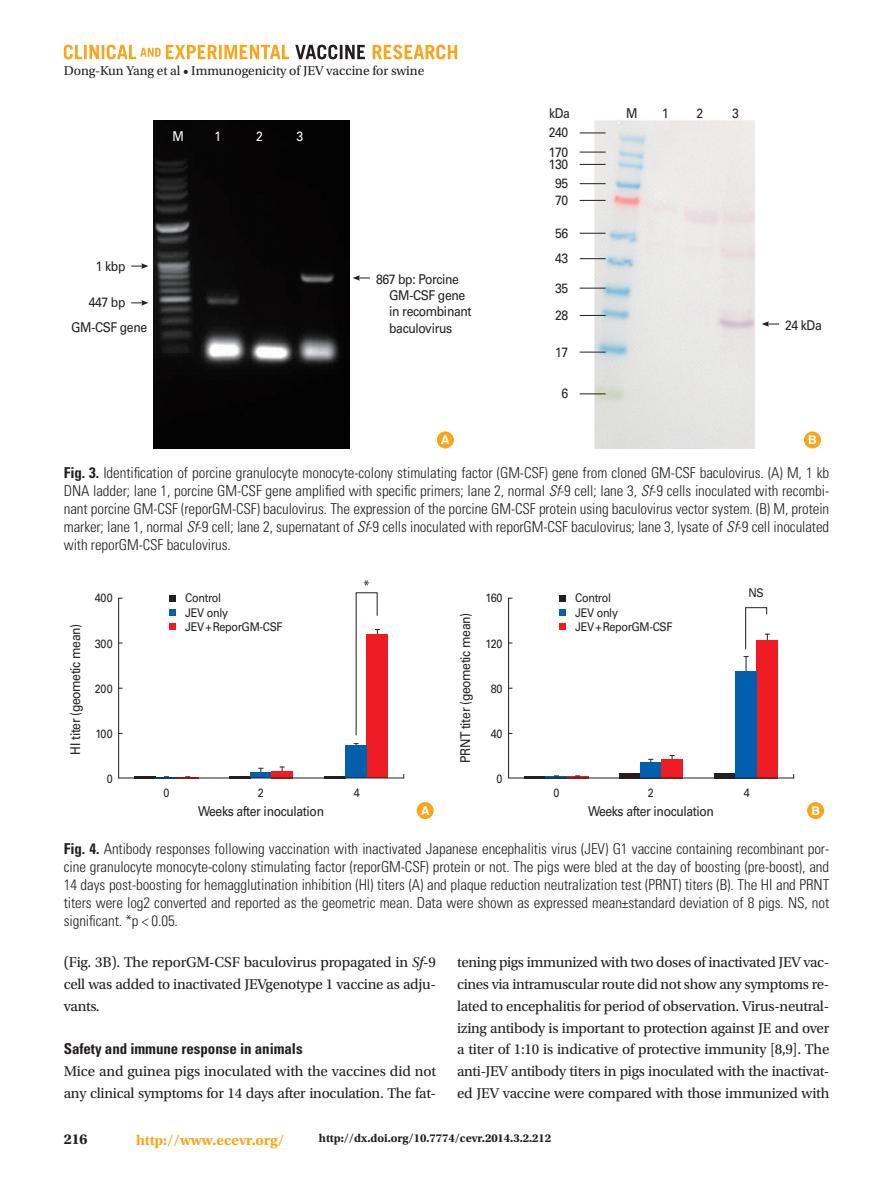
<style>
.page{position:relative;width:893px;height:1191px;background:#fff}
.page>*{position:absolute;margin:0;border:0;box-sizing:border-box;transform-origin:0 0}
.CVER_표그림캡션{font:300 condensed 15px/18px "Univers LT Std";letter-spacing:-.005em;color:#231f20;text-align:justify}
.CVER_본문{font:15px/21.8px "Utopia Std";letter-spacing:-.02em;color:#231f20;text-align:justify}
.CVER_중제목{font:700 condensed 15px "Univers LT Std";letter-spacing:-.005em;color:#231f20}
.t1{font:700 15px "Utopia Std";letter-spacing:-.005em;color:#f9a51b}
.t2{font:700 15px "Utopia Std";color:#231f20}
.CVER_그림지문{font:13.5px/16.2px "Univers LT Std";letter-spacing:-.03em;color:#231f20;scale:.9 1}
.t3{font:13.5px "Utopia Std";letter-spacing:-.005em;color:#231f20}
.CVER_그림지문-2{font:13.5px "Univers LT Std";color:#fff;scale:.9 1}
.t4{font:700 12.15px "Swiss 721 BT";color:#fff}
.CVER_그림지문-3{font:12px "Univers LT Std";letter-spacing:-.03em;color:#231f20;scale:.9 1}
.t5{font:700 12px "Utopia Std";letter-spacing:-.005em;color:#231f20}
.s1{font-weight:700}
.s2{font-style:italic}
</style>
<div class="page">
<svg style="left:373px;top:45px;width:84px;height:14px"></svg>
<svg style="left:295px;top:45px;width:70px;height:14px"></svg>
<svg style="left:64px;top:45px;width:225px;height:14px"></svg>
<img style="left:153px;top:120px;width:196px;height:328px">
<svg style="left:131px;top:263px;width:17px;height:6px"></svg>
<svg style="left:131px;top:300px;width:17px;height:6px"></svg>
<svg style="left:353px;top:275px;width:17px;height:6px"></svg>
<div style="left:437px;top:431px;width:17px;height:17px;background:#f9a51b;border-radius:50%"></div>
<img style="left:581px;top:120px;width:174px;height:328px">
<svg style="left:762px;top:321px;width:17px;height:6px"></svg>
<svg style="left:580px;top:133px;width:26px;height:1px"></svg>
<svg style="left:580px;top:152px;width:26px;height:1px"></svg>
<svg style="left:580px;top:164px;width:26px;height:1px"></svg>
<svg style="left:580px;top:183px;width:26px;height:1px"></svg>
<svg style="left:580px;top:200px;width:26px;height:1px"></svg>
<svg style="left:580px;top:233px;width:26px;height:1px"></svg>
<svg style="left:580px;top:258px;width:26px;height:1px"></svg>
<svg style="left:580px;top:288px;width:26px;height:1px"></svg>
<svg style="left:580px;top:315px;width:26px;height:1px"></svg>
<svg style="left:580px;top:352px;width:26px;height:1px"></svg>
<svg style="left:580px;top:393px;width:26px;height:1px"></svg>
<div style="left:804px;top:431px;width:17px;height:17px;background:#f9a51b;border-radius:50%"></div>
<svg style="left:170px;top:595px;width:6px;height:2px"></svg>
<svg style="left:356px;top:592px;width:22px;height:5px"></svg>
<svg style="left:118px;top:597px;width:287px;height:181px"></svg>
<svg style="left:560px;top:595px;width:6px;height:2px"></svg>
<svg style="left:508px;top:597px;width:287px;height:181px"></svg>
<div style="left:417px;top:802px;width:17px;height:17px;background:#f9a51b;border-radius:50%"></div>
<div style="left:807px;top:802px;width:17px;height:17px;background:#f9a51b;border-radius:50%"></div>
<p class="t3" style="left:64px;top:63px;width:362px">Dong-Kun Yang et al • Immunogenicity of JEV vaccine for swine</p>
<p class="CVER_그림지문-2" style="left:172px;top:128px;width:14px">M</p>
<p class="CVER_그림지문-2" style="left:214px;top:128px;width:9px">1</p>
<p class="CVER_그림지문-2" style="left:256px;top:128px;width:9px">2</p>
<p class="CVER_그림지문-2" style="left:296px;top:128px;width:9px">3</p>
<p class="CVER_그림지문" style="left:96px;top:258px;width:34px">1 kbp</p>
<p class="CVER_그림지문" style="left:89px;top:294px;width:42px">447 bp</p>
<p class="CVER_그림지문" style="left:71px;top:319px;width:86px">GM-CSF gene</p>
<p class="CVER_그림지문" style="left:389px;top:271px;width:93px;text-indent:-13px">867 bp: Porcine<br>GM-CSF gene in recombinant baculovirus</p>
<p class="t4" style="left:441px;top:432px;width:10px">A</p>
<p class="CVER_그림지문" style="left:549px;top:105px;width:25px">kDa</p>
<p class="CVER_그림지문" style="left:626px;top:105px;width:14px">M</p>
<p class="CVER_그림지문" style="left:662px;top:105px;width:9px">1</p>
<p class="CVER_그림지문" style="left:696px;top:105px;width:9px">2</p>
<p class="CVER_그림지문" style="left:732px;top:105px;width:9px">3</p>
<p class="CVER_그림지문" style="left:549px;top:125px;width:23px">240</p>
<p class="CVER_그림지문" style="left:549px;top:144px;width:23px">170</p>
<p class="CVER_그림지문" style="left:549px;top:156px;width:23px">130</p>
<p class="CVER_그림지문" style="left:555px;top:175px;width:16px">95</p>
<p class="CVER_그림지문" style="left:555px;top:192px;width:16px">70</p>
<p class="CVER_그림지문" style="left:555px;top:225px;width:16px">56</p>
<p class="CVER_그림지문" style="left:555px;top:250px;width:16px">43</p>
<p class="CVER_그림지문" style="left:555px;top:280px;width:16px">35</p>
<p class="CVER_그림지문" style="left:555px;top:307px;width:16px">28</p>
<p class="CVER_그림지문" style="left:555px;top:344px;width:16px">17</p>
<p class="CVER_그림지문" style="left:561px;top:385px;width:9px">6</p>
<p class="CVER_그림지문" style="left:785px;top:317px;width:42px">24 kDa</p>
<p class="t4" style="left:808px;top:432px;width:10px">B</p>
<p class="CVER_표그림캡션" style="left:64px;top:463px;width:767px"><span class="s1">Fig. 3.</span> Identification of porcine granulocyte monocyte-colony stimulating factor (GM-CSF) gene from cloned GM-CSF baculovirus. (A) M, 1 kb DNA ladder; lane 1, porcine GM-CSF gene amplified with specific primers; lane 2, normal <span class="s2">Sf</span>-9 cell; lane 3, <span class="s2">Sf</span>-9 cells inoculated with recombi&shy;nant porcine GM-CSF (reporGM-CSF) baculovirus. The expression of the porcine GM-CSF protein using baculovirus vector system. (B) M, protein marker; lane 1, normal <span class="s2">Sf</span>-9 cell; lane 2, supernatant of <span class="s2">Sf</span>-9 cells inoculated with reporGM-CSF baculovirus; lane 3, lysate of <span class="s2">Sf</span>-9 cell inoculated with reporGM-CSF baculovirus.</p>
<p class="CVER_그림지문" style="left:67px;top:754px;width:147px;rotate:-90deg">HI titer (geometic mean)</p>
<p class="CVER_그림지문-3" style="left:95px;top:591px;width:21px">400</p>
<p class="CVER_그림지문-3" style="left:95px;top:636px;width:21px">300</p>
<p class="CVER_그림지문-3" style="left:95px;top:681px;width:21px">200</p>
<p class="CVER_그림지문-3" style="left:95px;top:726px;width:21px">100</p>
<p class="CVER_그림지문-3" style="left:107px;top:772px;width:8px">0</p>
<p class="CVER_그림지문-3" style="left:185px;top:591px;width:41px">Control</p>
<p class="CVER_그림지문-3" style="left:185px;top:605px;width:49px">JEV only</p>
<p class="CVER_그림지문-3" style="left:185px;top:619px;width:110px">JEV+ReporGM-CSF</p>
<p class="CVER_그림지문" style="left:363px;top:577px;width:9px">*</p>
<p class="CVER_그림지문-3" style="left:163px;top:785px;width:8px">0</p>
<p class="CVER_그림지문-3" style="left:258px;top:785px;width:8px">2</p>
<p class="CVER_그림지문-3" style="left:354px;top:785px;width:8px">4</p>
<p class="CVER_그림지문" style="left:198px;top:803px;width:142px">Weeks after inoculation</p>
<p class="CVER_그림지문" style="left:457px;top:763px;width:168px;rotate:-90deg">PRNT titer (geometic mean)</p>
<p class="CVER_그림지문-3" style="left:485px;top:591px;width:21px">160</p>
<p class="CVER_그림지문-3" style="left:485px;top:636px;width:21px">120</p>
<p class="CVER_그림지문-3" style="left:491px;top:681px;width:14px">80</p>
<p class="CVER_그림지문-3" style="left:491px;top:726px;width:14px">40</p>
<p class="CVER_그림지문-3" style="left:497px;top:772px;width:8px">0</p>
<p class="CVER_그림지문-3" style="left:575px;top:591px;width:41px">Control</p>
<p class="CVER_그림지문-3" style="left:575px;top:605px;width:49px">JEV only</p>
<p class="CVER_그림지문-3" style="left:575px;top:619px;width:110px">JEV+ReporGM-CSF</p>
<p class="CVER_그림지문-3" style="left:748px;top:585px;width:18px">NS</p>
<p class="CVER_그림지문-3" style="left:553px;top:785px;width:8px">0</p>
<p class="CVER_그림지문-3" style="left:648px;top:785px;width:8px">2</p>
<p class="CVER_그림지문-3" style="left:744px;top:785px;width:8px">4</p>
<p class="CVER_그림지문" style="left:588px;top:803px;width:142px">Weeks after inoculation</p>
<p class="t4" style="left:421px;top:803px;width:10px">A</p>
<p class="t4" style="left:811px;top:803px;width:10px">B</p>
<p class="CVER_표그림캡션" style="left:64px;top:839px;width:767px"><span class="s1">Fig. 4.</span> Antibody responses following vaccination with inactivated Japanese encephalitis virus (JEV) G1 vaccine containing recombinant por&shy;cine granulocyte monocyte-colony stimulating factor (reporGM-CSF) protein or not. The pigs were bled at the day of boosting (pre-boost), and 14 days post-boosting for hemagglutination inhibition (HI) titers (A) and plaque reduction neutralization test (PRNT) titers (B). The HI and PRNT titers were log2 converted and reported as the geometric mean. Data were shown as expressed mean±standard deviation of 8 pigs. NS, not significant. *p &lt; 0.05.</p>
<p class="CVER_본문" style="left:64px;top:951px;width:374px">(Fig. 3B). The reporGM-CSF baculovirus propagated in <span class="s2">Sf</span>-9 cell was added to inactivated JEVgenotype 1 vaccine as adju&shy;vants.</p>
<p class="CVER_중제목" style="left:64px;top:1039px;width:240px">Safety and immune response in animals</p>
<p class="CVER_본문" style="left:64px;top:1060px;width:374px">Mice and guinea pigs inoculated with the vaccines did not any clinical symptoms for 14 days after inoculation. The fat-</p>
<p class="CVER_본문" style="left:457px;top:951px;width:374px">tening pigs immunized with two doses of inactivated JEV vac&shy;cines via intramuscular route did not show any symptoms re&shy;lated to encephalitis for period of observation. Virus-neutral&shy;izing antibody is important to protection against JE and over a titer of 1:10 is indicative of protective immunity [8,9]. The anti-JEV antibody titers in pigs inoculated with the inactivat&shy;ed JEV vaccine were compared with those immunized with</p>
<p class="t2" style="left:64px;top:1130px;width:25px">216</p>
<p class="t1" style="left:136px;top:1131px;width:150px">http://www.ecevr.org/</p>
<p class="t5" style="left:319px;top:1131px;width:234px">http://dx.doi.org/10.7774/cevr.2014.3.2.212</p>
</div>
